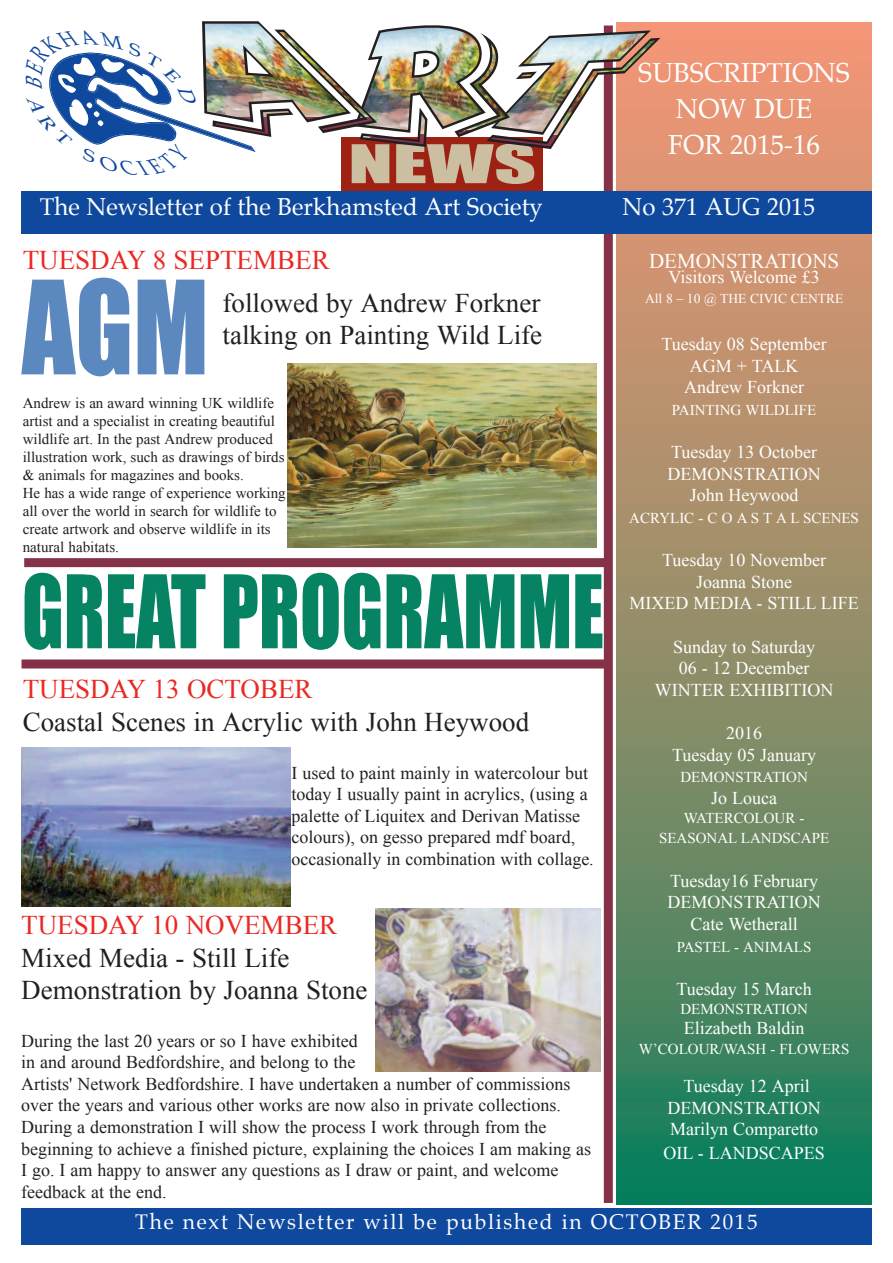
<style>
.page{position:relative;width:893px;height:1263px;background:#fff}
.page>*{position:absolute;margin:0;border:0;box-sizing:border-box;transform-origin:0 0}
.t1{font:49.2px "Impact";color:#ccbea1;scale:1.67 1}
.t2{font:27px/32.4px "Times New Roman";color:#231f20}
.t3{font:27px "Times New Roman";color:#ea2924}
.t4{font:27px/36px "Palatino";color:#fff;text-align:center}
.t5{font:24px "Palatino";color:#fff}
.t6{font:21px "Palatino";letter-spacing:.08em;color:#fff}
.t7{font:21px "Times New Roman";color:#fff}
.t8{font:18px/21.6px "Times New Roman";color:#231f20}
.t9{font:18px/21.6px "Times New Roman";color:#fff;text-align:center}
.t10{font:15px/18px "Times New Roman";color:#231f20}
.t11{font:15px/20.1px "Times New Roman";color:#fff;text-align:center}
.t12{font:13.5px "Times New Roman";color:#fff}
</style>
<div class="page">
<div style="left:604px;top:26px;width:9px;height:1177px;background:#853147"></div>
<img style="left:617px;top:23px;width:255px;height:1181px">
<div style="left:341px;top:137px;width:202px;height:53px;background:#9e2213"></div>
<div style="left:21px;top:1208px;width:851px;height:37px;background:#0f499d"></div>
<div style="left:22px;top:659px;width:585px;height:9px;background:#853147"></div>
<div style="left:24px;top:558px;width:585px;height:9px;background:#853147"></div>
<div style="left:21px;top:191px;width:851px;height:43px;background:#0f499d"></div>
<svg style="left:21px;top:278px;width:183px;height:98px"></svg>
<img style="left:376px;top:909px;width:225px;height:162px">
<img style="left:21px;top:748px;width:269px;height:159px">
<svg style="left:25px;top:573px;width:577px;height:77px"></svg>
<img style="left:288px;top:363px;width:308px;height:184px">
<img style="left:49px;top:21px;width:611px;height:154px">
<h1 class="t1" style="left:348px;top:134px;width:114px">NEWS</h1>
<h2 class="t4" style="left:638px;top:57px;width:213px">SUBSCRIPTIONS<br>NOW DUE<br>FOR 2015-16</h2>
<h3 class="t5" style="left:40px;top:195px;width:505px">The Newsletter of the Berkhamsted Art Society</h3>
<h3 class="t5" style="left:623px;top:195px;width:194px">No 371 AUG 2015</h3>
<h2 class="t3" style="left:23px;top:245px;width:308px">TUESDAY 8 SEPTEMBER</h2>
<p class="t7" style="left:649px;top:250px;width:192px">DEMONSTRATIONS</p>
<p class="t9" style="left:668px;top:266px;width:153px">Visitors Welcome £3</p>
<p class="t12" style="left:645px;top:291px;width:200px">All 8 – 10 @ THE CIVIC CENTRE</p>
<p class="t9" style="left:661px;top:333px;width:167px">Tuesday 08 September<br>AGM + TALK<br>Andrew Forkner</p>
<p class="t11" style="left:672px;top:400px;width:146px">PAINTING WILDLIFE</p>
<p class="t9" style="left:668px;top:441px;width:154px">Tuesday 13 October<br>DEMONSTRATION<br>John Heywood</p>
<p class="t11" style="left:629px;top:508px;width:231px">ACRYLIC - C O A S T A L SCENES</p>
<p class="t9" style="left:630px;top:549px;width:231px">Tuesday 10 November<br>Joanna Stone<br>MIXED MEDIA - STILL LIFE</p>
<p class="t9" style="left:655px;top:636px;width:180px">Sunday to Saturday<br>06 - 12 December<br>WINTER EXHIBITION</p>
<p class="t9" style="left:672px;top:722px;width:146px">2016<br>Tuesday 05 January</p>
<p class="t11" style="left:680px;top:767px;width:129px">DEMONSTRATION</p>
<p class="t9" style="left:711px;top:787px;width:67px">Jo Louca</p>
<p class="t11" style="left:659px;top:808px;width:172px">WATERCOLOUR -<br>SEASONAL LANDSCAPE</p>
<p class="t9" style="left:668px;top:870px;width:154px">Tuesday16 February<br>DEMONSTRATION<br>Cate Wetherall</p>
<p class="t11" style="left:677px;top:936px;width:136px">PASTEL - ANIMALS</p>
<p class="t9" style="left:676px;top:978px;width:137px">Tuesday 15 March</p>
<p class="t11" style="left:680px;top:999px;width:129px">DEMONSTRATION</p>
<p class="t9" style="left:684px;top:1017px;width:122px">Elizabeth Baldin</p>
<p class="t11" style="left:639px;top:1039px;width:212px">W’COLOUR/WASH - FLOWERS</p>
<p class="t9" style="left:668px;top:1075px;width:154px">Tuesday 12 April<br>DEMONSTRATION<br>Marilyn Comparetto</p>
<p class="t9" style="left:663px;top:1142px;width:163px">OIL - LANDSCAPES</p>
<h2 class="t2" style="left:223px;top:286px;width:321px">followed by Andrew Forkner talking on Painting Wild Life</h2>
<p class="t10" style="left:23px;top:394px;width:264px">Andrew is an award winning UK wildlife artist and a specialist in creating beautiful wildlife art. In the past Andrew produced illustration work, such as drawings of birds &amp; animals for magazines and books.<br>He has a wide range of experience working all over the world in search for wildlife to create artwork and observe wildlife in its natural habitats.</p>
<h2 class="t3" style="left:23px;top:674px;width:291px">TUESDAY 13 OCTOBER</h2>
<h2 class="t2" style="left:23px;top:705px;width:508px">Coastal Scenes in Acrylic with John Heywood</h2>
<p class="t8" style="left:292px;top:762px;width:304px">I used to paint mainly in watercolour but today I usually paint in acrylics, (using a palette of Liquitex and Derivan Matisse colours), on gesso prepared mdf board, occasionally in combination with collage.</p>
<h2 class="t3" style="left:21px;top:910px;width:317px">TUESDAY 10 NOVEMBER</h2>
<h2 class="t2" style="left:21px;top:941px;width:348px">Mixed Media - Still Life<br>Demonstration by Joanna Stone</h2>
<p class="t8" style="left:21px;top:1030px;width:571px">During the last 20 years or so I have exhibited<br>in and around Bedfordshire, and belong to the<br>Artists' Network Bedfordshire. I have undertaken a number of commissions over the years and various other works are now also in private collections.<br>During a demonstration I will show the process I work through from the beginning to achieve a finished picture, explaining the choices I am making as I go. I am happy to answer any questions as I draw or paint, and welcome feedback at the end.</p>
<p class="t6" style="left:135px;top:1212px;width:624px">The next Newsletter will be published in OCTOBER 2015</p>
</div>
